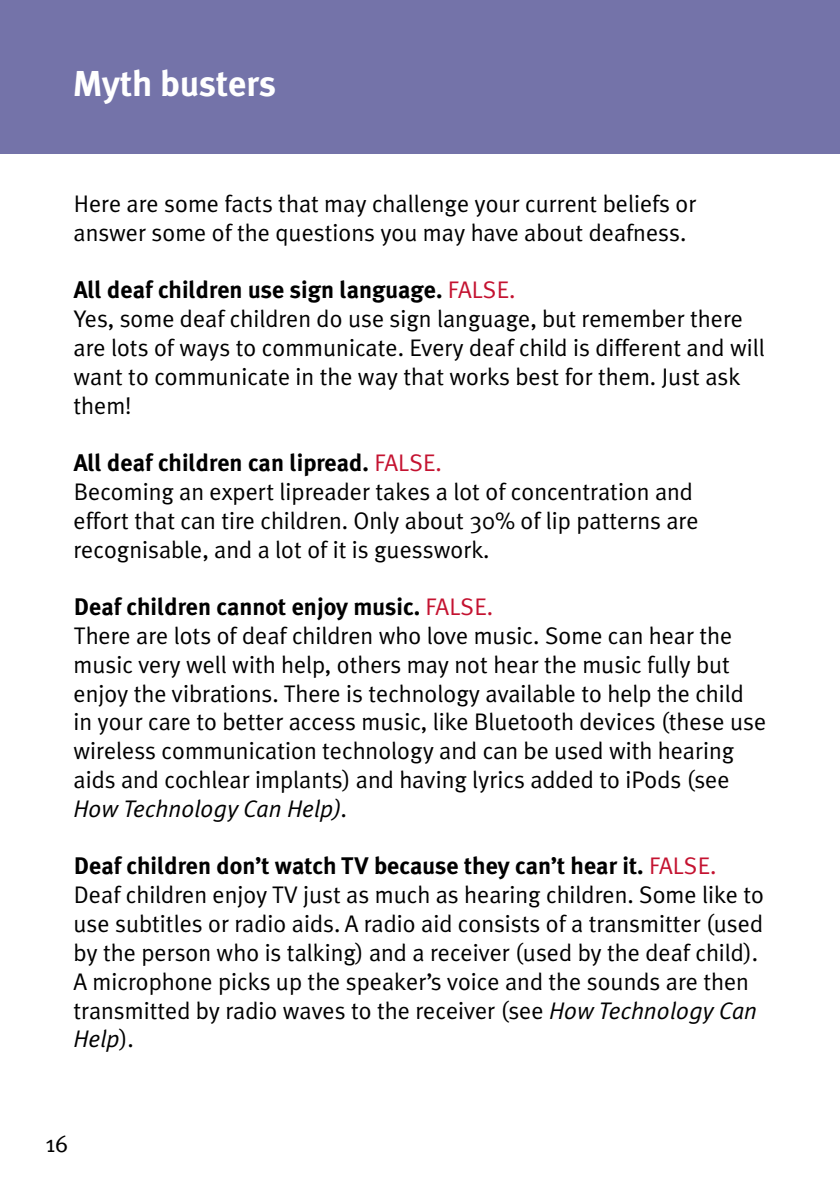
<style>
.page{position:relative;width:840px;height:1191px;background:#fff}
.page>*{position:absolute;margin:0;border:0;box-sizing:border-box;transform-origin:0 0}
.t1{font:700 36px "Meta Plus";color:#fff}
.t2{font:24px/28.8px "Meta Plus Normal";color:#000}
.t3{font:700 24px "Meta Plus";color:#000}
.t4{font:italic 24px "Meta Plus Normal";color:#000}
.s1{font-family:"Meta Plus Normal";font-weight:400;color:#c41230}
.s2{font-style:italic}
</style>
<div class="page">
<div style="left:0;top:0;width:839px;height:153px;background:#7473a9"></div>
<h1 class="t1" style="left:72px;top:63px;width:205px">Myth busters</h1>
<p class="t2" style="left:73px;top:189px;width:624px">Here are some facts that may challenge your current beliefs or answer some of the questions you may have about deafness.</p>
<p class="t3" style="left:74px;top:276px;width:443px">All deaf children use sign language. <span class="s1">FALSE.</span></p>
<p class="t2" style="left:73px;top:304px;width:692px">Yes, some deaf children do use sign language, but remember there are lots of ways to communicate. Every deaf child is different and will want to communicate in the way that works best for them. Just ask them!</p>
<p class="t3" style="left:74px;top:449px;width:369px">All deaf children can lipread. <span class="s1">FALSE.</span></p>
<p class="t2" style="left:73px;top:477px;width:626px">Becoming an expert lipreader takes a lot of concentration and effort that can tire children. Only about 30% of lip patterns are recognisable, and a lot of it is guesswork.</p>
<p class="t3" style="left:74px;top:593px;width:420px">Deaf children cannot enjoy music. <span class="s1">FALSE.</span></p>
<p class="t2" style="left:73px;top:621px;width:694px">There are lots of deaf children who love music. Some can hear the music very well with help, others may not hear the music fully but enjoy the vibrations. There is technology available to help the child in your care to better access music, like Bluetooth devices (these use wireless communication technology and can be used with hearing aids and cochlear implants) and having lyrics added to iPods (see</p>
<p class="t4" style="left:73px;top:794px;width:276px">How Technology Can Help).</p>
<p class="t3" style="left:74px;top:852px;width:644px">Deaf children don’t watch TV because they can’t hear it. <span class="s1">FALSE.</span></p>
<p class="t2" style="left:73px;top:880px;width:691px">Deaf children enjoy TV just as much as hearing children. Some like to use subtitles or radio aids. A radio aid consists of a transmitter (used by the person who is talking) and a receiver (used by the deaf child).<br>A microphone picks up the speaker’s voice and the sounds are then transmitted by radio waves to the receiver (see <span class="s2">How Technology Can Help</span>).</p>
<p class="t2" style="left:45px;top:1128px;width:24px">16</p>
</div>
